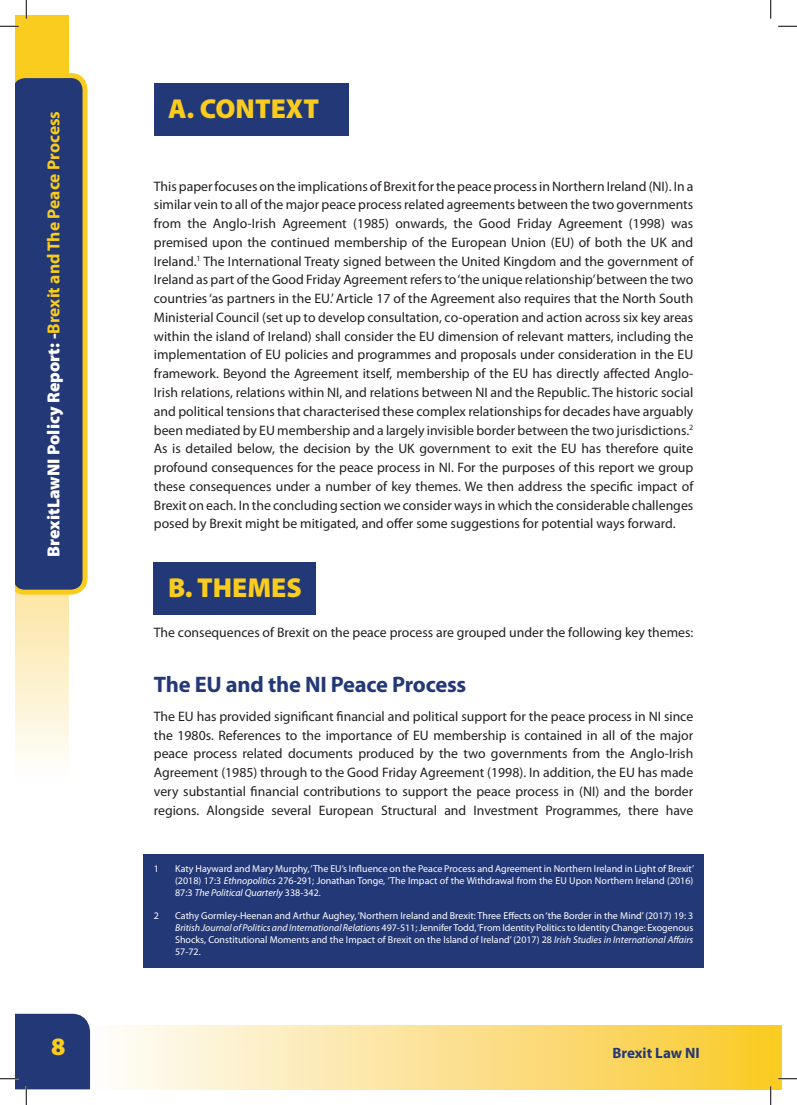
<style>
.page{position:relative;width:797px;height:1105px;background:#fff}
.page>*{position:absolute;margin:0;border:0;box-sizing:border-box;transform-origin:0 0}
.t1{font:900 27.5px "Myriad Pro";color:#facc1d}
.t2{font:900 25px "Myriad Pro";color:#facc1d}
.t3{font:700 22.5px "Myriad Pro";letter-spacing:-.01em;color:#233877}
.t4{font:900 17.5px "Myriad Pro";color:#fff}
.t5{font:700 15px "Myriad Pro";color:#233877}
.t6{font:13.75px/18.8px "Myriad Pro";color:#231f20;text-align:justify}
.t7{font:10px/12px "Myriad Pro";color:#fff;text-align:justify}
.s1{font-weight:700;color:#facc1d}
.s2{font-style:italic}
</style>
<div class="page">
<div style="left:770px;top:1025px;width:11px;height:64px;background:#facc24"></div>
<div style="left:86px;top:1025px;width:684px;height:64px;background:linear-gradient(to right,#fefdff,#faca2f)"></div>
<div style="left:16px;top:16px;width:53px;height:618px;background:#facc1d"></div>
<svg style="left:16px;top:595px;width:53px;height:163px;background:#fcf0cc"></svg>
<div style="left:16px;top:73px;width:72px;height:522px;background:#233877"></div>
<div style="left:154px;top:83px;width:194px;height:52px;background:#233877"></div>
<div style="left:154px;top:562px;width:162px;height:52px;background:#233877"></div>
<div style="left:143px;top:854px;width:561px;height:55px;background:#233877"></div>
<div style="left:143px;top:900px;width:561px;height:68px;background:#233877"></div>
<svg style="left:0;top:25px;width:19px;height:2px"></svg>
<svg style="left:778px;top:25px;width:19px;height:2px"></svg>
<svg style="left:778px;top:1078px;width:19px;height:1px"></svg>
<svg style="left:25px;top:0;width:2px;height:19px"></svg>
<svg style="left:0;top:1013px;width:94px;height:92px"></svg>
<svg style="left:770px;top:0;width:1px;height:19px"></svg>
<svg style="left:770px;top:1086px;width:1px;height:19px"></svg>
<p class="t4" style="left:44px;top:557px;width:447px;rotate:-90deg">BrexitLawNI Policy Report: ‑<span class="s1">Brexit and The Peace Process</span></p>
<h1 class="t1" style="left:168px;top:93px;width:152px">A. CONTEXT</h1>
<p class="t6" style="left:154px;top:177px;width:541px">This paper focuses on the implications of Brexit for the peace process in Northern Ireland (NI). In a similar vein to all of the major peace process related agreements between the two governments from the Anglo-Irish Agreement (1985) onwards, the Good Friday Agreement (1998) was premised upon the continued membership of the European Union (EU) of both the UK and Ireland.<sup>1</sup> The International Treaty signed between the United Kingdom and the government of Ireland as part of the Good Friday Agreement refers to ‘the unique relationship’ between the two countries ‘as partners in the EU.’ Article 17 of the Agreement also requires that the North South Ministerial Council (set up to develop consultation, co-operation and action across six key areas within the island of Ireland) shall consider the EU dimension of relevant matters, including the implementation of EU policies and programmes and proposals under consideration in the EU framework. Beyond the Agreement itself, membership of the EU has directly affected Anglo-Irish relations, relations within NI, and relations between NI and the Republic. The historic social and political tensions that characterised these complex relationships for decades have arguably been mediated by EU membership and a largely invisible border between the two jurisdictions.<sup>2<br></sup>As is detailed below, the decision by the UK government to exit the EU has therefore quite profound consequences for the peace process in NI. For the purposes of this report we group these consequences under a number of key themes. We then address the specific impact of Brexit on each. In the concluding section we consider ways in which the considerable challenges posed by Brexit might be mitigated, and offer some suggestions for potential ways forward.</p>
<h1 class="t1" style="left:168px;top:572px;width:135px">B. THEMES</h1>
<p class="t6" style="left:154px;top:623px;width:541px">The consequences of Brexit on the peace process are grouped under the following key themes:</p>
<h3 class="t3" style="left:154px;top:671px;width:314px">The EU and the NI Peace Process</h3>
<p class="t6" style="left:154px;top:707px;width:541px">The EU has provided significant financial and political support for the peace process in NI since the 1980s. References to the importance of EU membership is contained in all of the major peace process related documents produced by the two governments from the Anglo-Irish Agreement (1985) through to the Good Friday Agreement (1998). In addition, the EU has made very substantial financial contributions to support the peace process in (NI) and the border regions. Alongside several European Structural and Investment Programmes, there have</p>
<p class="t7" style="left:154px;top:863px;width:7px">1</p>
<p class="t7" style="left:175px;top:863px;width:520px">Katy Hayward and Mary Murphy, ‘The EU’s Influence on the Peace Process and Agreement in Northern Ireland in Light of Brexit’ (2018) 17:3 <span class="s2">Ethnopolitics</span> 276-291; Jonathan Tonge, ’The Impact of the Withdrawal from the EU Upon Northern Ireland (2016)<br>87:3 <span class="s2">The Political Quarterly</span> 338-342.</p>
<p class="t7" style="left:154px;top:909px;width:7px">2</p>
<p class="t7" style="left:175px;top:909px;width:519px">Cathy Gormley-Heenan and Arthur Aughey, ‘Northern Ireland and Brexit: Three Effects on ‘the Border in the Mind’ (2017) 19: 3<br><span class="s2">British Journal of Politics and International Relations</span> 497-511; Jennifer Todd, ‘From Identity Politics to Identity Change: Exogenous Shocks, Constitutional Moments and the Impact of Brexit on the Island of Ireland’ (2017) 28 <span class="s2">Irish Studies in International Affairs </span>57-72.</p>
<h2 class="t2" style="left:51px;top:1033px;width:16px">8</h2>
<p class="t5" style="left:612px;top:1044px;width:89px">Brexit Law NI</p>
</div>
